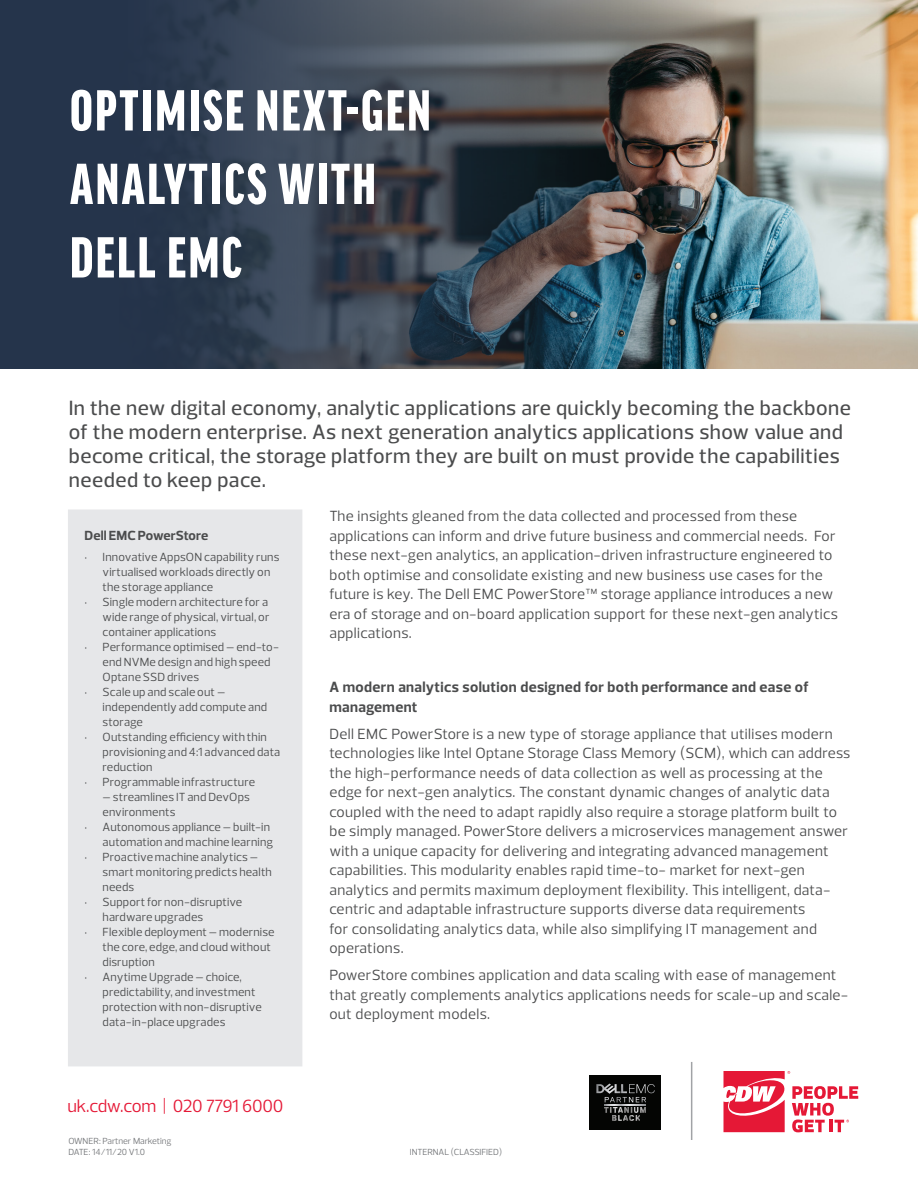
<style>
.page{position:relative;width:918px;height:1188px;background:#fff}
.page>*{position:absolute;margin:0;border:0;box-sizing:border-box;transform-origin:0 0}
.t1{font:900 extra-condensed 61.5px/73.5px "Good Headline Pro";letter-spacing:.04em;color:#fff}
.t2{font:500 21px/24px "Prelo";letter-spacing:.025em;color:#4b4c4d}
.BODY_-_lrg{font:18px "Prelo";letter-spacing:-.025em;color:#e51836}
.t3{font:15px/19.5px "Prelo";letter-spacing:.025em;color:#4b4c4d}
.t4{font:700 15px/19.5px "Prelo";letter-spacing:.025em;color:#4b4c4d}
.Question{font:700 13.5px "Prelo";color:#4b4c4d}
.t5{font:12px/15px "Prelo";letter-spacing:.01em;color:#4b4c4d}
.t6{font:9px/10.8px "Prelo";letter-spacing:-.01em;color:#76787b}
</style>
<div class="page">
<svg style="left:723px;top:1071px;width:135px;height:61px"></svg>
<hr style="left:691px;top:1062px;width:1px;height:78px;background:#a1a3a6">
<div style="left:68px;top:509px;width:234px;height:557px;background:#e6e7e9"></div>
<div style="left:589px;top:1075px;width:72px;height:54px;background:#040503"></div>
<img style="left:612px;top:1115px;width:27px;height:6px">
<svg style="left:596px;top:1084px;width:59px;height:18px"></svg>
<svg style="left:604px;top:1105px;width:42px;height:1px"></svg>
<img style="left:604px;top:1108px;width:42px;height:5px">
<img style="left:716px;top:0;width:202px;height:368px">
<svg style="left:0;top:0;width:716px;height:368px;background:#3c4653"></svg>
<p class="t1" style="left:70px;top:74px;width:362px">OPTIMISE NEXT-GEN<br>ANALYTICS WITH</p>
<p class="t1" style="left:70px;top:221px;width:173px">DELL EMC</p>
<p class="t2" style="left:69px;top:396px;width:784px">In the new digital economy, analytic applications are quickly becoming the backbone of the modern enterprise. As next generation analytics applications show value and become critical, the storage platform they are built on must provide the capabilities needed to keep pace.</p>
<p class="t3" style="left:329px;top:507px;width:510px">The insights gleaned from the data collected and processed from these applications can inform and drive future business and commercial needs. For these next-gen analytics, an application-driven infrastructure engineered to both optimise and consolidate existing and new business use cases for the future is key. The Dell EMC PowerStore™ storage appliance introduces a new era of storage and on-board application support for these next-gen analytics applications.</p>
<p class="Question" style="left:85px;top:527px;width:125px">Dell EMC PowerStore</p>
<p class="t5" style="left:103px;top:550px;width:178px;text-indent:-18px">• Innovative AppsON capability runs virtualised workloads directly on the storage appliance</p>
<p class="t5" style="left:103px;top:595px;width:168px;text-align:justify;text-indent:-18px">• Single modern architecture for a wide range of physical, virtual, or container applications</p>
<p class="t5" style="left:103px;top:640px;width:178px;text-indent:-18px">• Performance optimised – end-to&shy;end NVMe design and high speed<br>Optane SSD drives</p>
<p class="t5" style="left:103px;top:685px;width:166px;text-indent:-18px">• Scale up and scale out – independently add compute and storage</p>
<p class="t5" style="left:103px;top:730px;width:179px;text-indent:-18px">• Outstanding efficiency with thin provisioning and 4:1 advanced data reduction</p>
<p class="t5" style="left:85px;top:775px;width:172px">• Programmable infrastructure</p>
<p class="t5" style="left:103px;top:790px;width:149px">– streamlines IT and DevOps environments</p>
<p class="t5" style="left:85px;top:820px;width:190px;text-align:right">• Autonomous appliance – built-in automation and machine learning</p>
<p class="t5" style="left:103px;top:850px;width:171px;text-indent:-18px">• Proactive machine analytics – smart monitoring predicts health needs</p>
<p class="t5" style="left:103px;top:895px;width:141px;text-indent:-18px">• Support for non-disruptive hardware upgrades</p>
<p class="t5" style="left:103px;top:925px;width:173px;text-indent:-18px">• Flexible deployment – modernise the core, edge, and cloud without disruption</p>
<p class="t5" style="left:103px;top:970px;width:161px;text-indent:-18px">• Anytime Upgrade – choice, predictability, and investment protection with non-disruptive data-in-place upgrades</p>
<p class="t4" style="left:329px;top:678px;width:481px">A modern analytics solution designed for both performance and ease of management</p>
<p class="t3" style="left:329px;top:724px;width:523px">Dell EMC PowerStore is a new type of storage appliance that utilises modern technologies like Intel Optane Storage Class Memory (SCM), which can address the high-performance needs of data collection as well as processing at the edge for next-gen analytics. The constant dynamic changes of analytic data coupled with the need to adapt rapidly also require a storage platform built to be simply managed. PowerStore delivers a microservices management answer with a unique capacity for delivering and integrating advanced management capabilities. This modularity enables rapid time-to- market for next-gen analytics and permits maximum deployment flexibility. This intelligent, data&shy;centric and adaptable infrastructure supports diverse data requirements<br>for consolidating analytics data, while also simplifying IT management and operations.</p>
<p class="t3" style="left:329px;top:966px;width:520px">PowerStore combines application and data scaling with ease of management that greatly complements analytics applications needs for scale-up and scale&shy;out deployment models.</p>
<p class="BODY_-_lrg" style="left:68px;top:1095px;width:217px">uk.cdw.com | 020 7791 6000</p>
<p class="t6" style="left:68px;top:1136px;width:104px">OWNER: Partner Marketing<br>DATE: 14/11/20 V1.0</p>
<p class="t6" style="left:410px;top:1147px;width:94px">INTERNAL (CLASSIFIED)</p>
</div>
